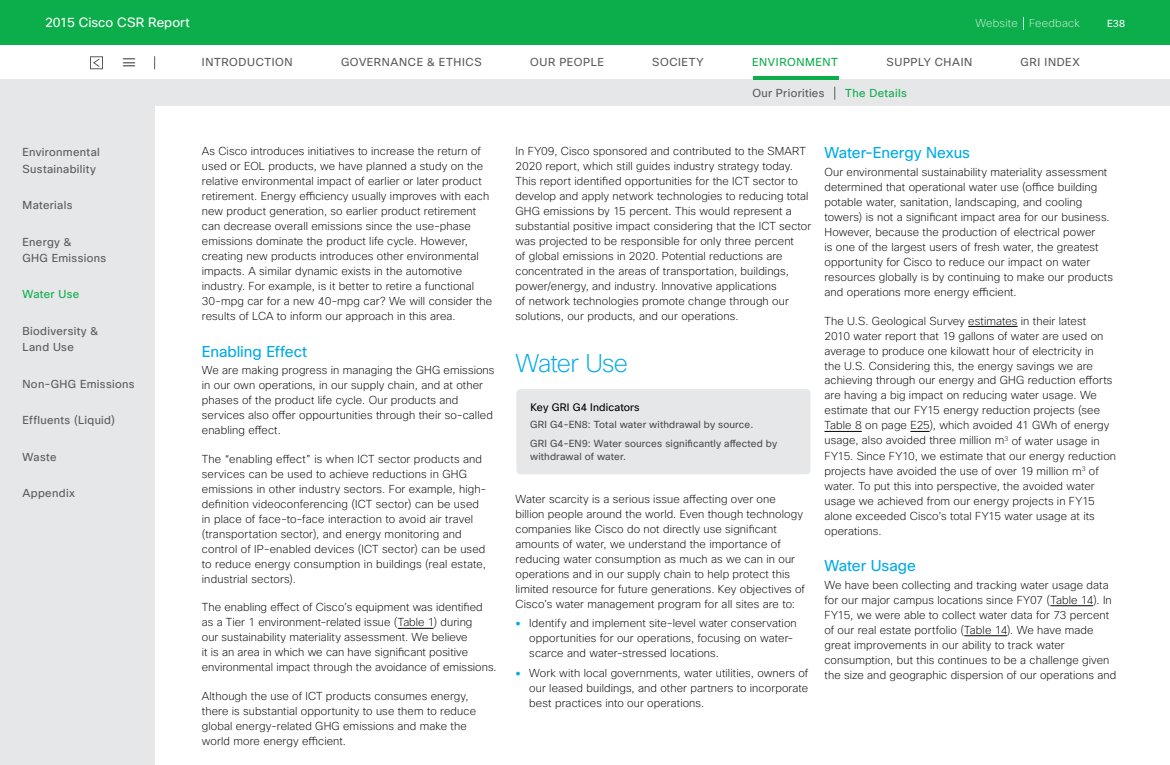
<style>
.page{position:relative;width:1170px;height:765px;background:#fff}
.page>*{position:absolute;margin:0;border:0;box-sizing:border-box;transform-origin:0 0}
.t1{font:200 25px "Cisco Sans";letter-spacing:-.035em;color:#00aae7}
.t2{font:15.25px "Cisco Sans";letter-spacing:-.005em;color:#00aae7}
.t3{font:13.12px "Cisco Sans";letter-spacing:.005em;color:#fff}
.t4{font:200 11.25px/15px "Cisco Sans";letter-spacing:.01em;color:#000}
.t5{font:11.25px/16.2px "Cisco Sans";letter-spacing:.03em;color:#595a5b}
.t6{font:11.25px "Cisco Sans";letter-spacing:.055em;color:#595a5b}
.t7{font:11.25px "Cisco Sans";letter-spacing:.035em;color:#0cad4b}
.t8{font:200 11.25px "Cisco Sans";letter-spacing:.015em;color:#fff}
.t9{font:11.25px "Cisco Sans";letter-spacing:.055em;color:#0cad4b}
.t10{font:10.62px "Cisco Sans";letter-spacing:.01em;color:#000}
.t11{font:10px/19.2px "Cisco Sans";letter-spacing:.01em;color:#4d4d4f}
.t12{font:700 10px "Cisco Sans";color:#595a5b;scale:2 1}
.t13{font:10px "Cisco Sans";color:#fff}
.s1{font-family:"Arial";font-weight:400;font-size:15px;color:#00aae7}
</style>
<div class="page">
<hr style="left:398px;top:628px;width:36px;height:1px;background:#000">
<div style="left:516px;top:389px;width:295px;height:86px;background:#e6e7e8;border-radius:5px"></div>
<div style="left:516px;top:388px;width:295px;height:87px;border:1px solid #fff;border-radius:5px"></div>
<hr style="left:968px;top:326px;width:50px;height:1px;background:#000">
<hr style="left:824px;top:431px;width:38px;height:1px;background:#000">
<svg style="left:910px;top:431px;width:20px;height:1px"></svg>
<hr style="left:1050px;top:606px;width:43px;height:1px;background:#000">
<hr style="left:964px;top:636px;width:43px;height:1px;background:#000">
<div style="left:0;top:106px;width:155px;height:659px;background:#e6e7e8"></div>
<div style="left:0;top:79px;width:1170px;height:27px;background:#e6e7e8"></div>
<div style="left:90px;top:56px;width:13px;height:13px;border:1px solid #595a5b"></div>
<svg style="left:92px;top:58px;width:9px;height:10px"></svg>
<div style="left:0;top:0;width:1170px;height:45px;background:#0cad4b"></div>
<svg style="left:1023px;top:17px;width:1px;height:13px"></svg>
<svg style="left:154px;top:56px;width:1px;height:13px"></svg>
<hr style="left:753px;top:76px;width:85px;height:3px;background:#0cad4b">
<svg style="left:835px;top:87px;width:1px;height:13px"></svg>
<p class="t3" style="left:45px;top:14px;width:146px">2015 Cisco CSR Report</p>
<p class="t8" style="left:976px;top:16px;width:106px">Website Feedback</p>
<p class="t13" style="left:1107px;top:17px;width:19px">E38</p>
<p class="t6" style="left:202px;top:55px;width:92px">INTRODUCTION</p>
<p class="t6" style="left:341px;top:55px;width:142px">GOVERNANCE &amp; ETHICS</p>
<p class="t5" style="left:530px;top:54px;width:75px">OUR PEOPLE</p>
<p class="t6" style="left:652px;top:55px;width:53px">SOCIETY</p>
<p class="t9" style="left:752px;top:55px;width:87px">ENVIRONMENT</p>
<p class="t6" style="left:887px;top:55px;width:87px">SUPPLY CHAIN</p>
<p class="t6" style="left:1021px;top:55px;width:61px">GRI INDEX</p>
<p class="t5" style="left:752px;top:85px;width:74px">Our Priorities</p>
<p class="t7" style="left:845px;top:86px;width:63px">The Details</p>
<p class="t12" style="left:123px;top:56px;width:7px">———</p>
<p class="t5" style="left:22px;top:144px;width:79px">Environmental<br>Sustainability</p>
<p class="t5" style="left:22px;top:197px;width:51px">Materials</p>
<p class="t5" style="left:22px;top:234px;width:85px">Energy &amp;<br>GHG Emissions</p>
<p class="t7" style="left:22px;top:287px;width:58px">Water Use</p>
<p class="t5" style="left:22px;top:323px;width:77px">Biodiversity &amp;<br>Land Use</p>
<p class="t5" style="left:22px;top:376px;width:114px">Non-GHG Emissions</p>
<p class="t5" style="left:22px;top:412px;width:94px">Effluents (Liquid)</p>
<p class="t5" style="left:22px;top:449px;width:36px">Waste</p>
<p class="t5" style="left:22px;top:485px;width:54px">Appendix</p>
<p class="t4" style="left:202px;top:144px;width:292px">As Cisco introduces initiatives to increase the return of used or EOL products, we have planned a study on the relative environmental impact of earlier or later product retirement. Energy efficiency usually improves with each new product generation, so earlier product retirement can decrease overall emissions since the use-phase emissions dominate the product life cycle. However, creating new products introduces other environmental impacts. A similar dynamic exists in the automotive industry. For example, is it better to retire a functional 30-mpg car for a new 40-mpg car? We will consider the results of LCA to inform our approach in this area.</p>
<h2 class="t2" style="left:202px;top:342px;width:107px">Enabling Effect</h2>
<p class="t4" style="left:202px;top:363px;width:294px">We are making progress in managing the GHG emissions in our own operations, in our supply chain, and at other phases of the product life cycle. Our products and services also offer oppourtunities through their so-called enabling effect.</p>
<p class="t4" style="left:202px;top:451px;width:286px">The “enabling effect” is when ICT sector products and services can be used to achieve reductions in GHG emissions in other industry sectors. For example, high&shy;definition videoconferencing (ICT sector) can be used in place of face-to-face interaction to avoid air travel (transportation sector), and energy monitoring and control of IP-enabled devices (ICT sector) can be used to reduce energy consumption in buildings (real estate, industrial sectors).</p>
<p class="t4" style="left:202px;top:600px;width:296px">The enabling effect of Cisco’s equipment was identified as a Tier 1 environment-related issue (Table 1) during<br>our sustainability materiality assessment. We believe<br>it is an area in which we can have significant positive environmental impact through the avoidance of emissions.</p>
<p class="t4" style="left:202px;top:688px;width:276px">Although the use of ICT products consumes energy, there is substantial opportunity to use them to reduce global energy-related GHG emissions and make the world more energy efficient.</p>
<p class="t4" style="left:516px;top:144px;width:297px">In FY09, Cisco sponsored and contributed to the SMART 2020 report, which still guides industry strategy today.<br>This report identified opportunities for the ICT sector to develop and apply network technologies to reducing total GHG emissions by 15 percent. This would represent a substantial positive impact considering that the ICT sector was projected to be responsible for only three percent<br>of global emissions in 2020. Potential reductions are concentrated in the areas of transportation, buildings, power/energy, and industry. Innovative applications<br>of network technologies promote change through our solutions, our products, and our operations.</p>
<h1 class="t1" style="left:516px;top:348px;width:114px">Water Use</h1>
<p class="t10" style="left:530px;top:400px;width:111px">Key GRI G4 Indicators</p>
<p class="t11" style="left:530px;top:415px;width:248px">GRI G4-EN8: Total water withdrawal by source.<br>GRI G4-EN9: Water sources significantly affected by</p>
<p class="t11" style="left:530px;top:446px;width:97px">withdrawal of water.</p>
<p class="t4" style="left:516px;top:491px;width:291px">Water scarcity is a serious issue affecting over one billion people around the world. Even though technology companies like Cisco do not directly use significant amounts of water, we understand the importance of reducing water consumption as much as we can in our operations and in our supply chain to help protect this limited resource for future generations. Key objectives of Cisco’s water management program for all sites are to:</p>
<p class="t4" style="left:529px;top:616px;width:269px;text-indent:-14px"><span class="s1">•</span> Identify and implement site-level water conservation opportunities for our operations, focusing on water&shy;scarce and water-stressed locations.</p>
<p class="t4" style="left:529px;top:666px;width:280px;text-align:justify;text-indent:-14px"><span class="s1">•</span> Work with local governments, water utilities, owners of our leased buildings, and other partners to incorporate best practices into our operations.</p>
<h2 class="t2" style="left:824px;top:143px;width:147px">Water-Energy Nexus</h2>
<p class="t4" style="left:824px;top:165px;width:290px">Our environmental sustainability materiality assessment determined that operational water use (office building potable water, sanitation, landscaping, and cooling towers) is not a significant impact area for our business.<br>However, because the production of electrical power<br>is one of the largest users of fresh water, the greatest opportunity for Cisco to reduce our impact on water resources globally is by continuing to make our products and operations more energy efficient.</p>
<p class="t4" style="left:824px;top:313px;width:293px">The U.S. Geological Survey estimates in their latest<br>2010 water report that 19 gallons of water are used on average to produce one kilowatt hour of electricity in<br>the U.S. Considering this, the energy savings we are achieving through our energy and GHG reduction efforts are having a big impact on reducing water usage. We estimate that our FY15 energy reduction projects (see Table 8 on page E25), which avoided 41 GWh of energy usage, also avoided three million m<sup>3</sup> of water usage in FY15. Since FY10, we estimate that our energy reduction projects have avoided the use of over 19 million m<sup>3</sup> of water. To put this into perspective, the avoided water usage we achieved from our energy projects in FY15 alone exceeded Cisco’s total FY15 water usage at its operations.</p>
<h2 class="t2" style="left:824px;top:556px;width:93px">Water Usage</h2>
<p class="t4" style="left:824px;top:577px;width:293px">We have been collecting and tracking water usage data for our major campus locations since FY07 (Table 14). In FY15, we were able to collect water data for 73 percent of our real estate portfolio (Table 14). We have made great improvements in our ability to track water consumption, but this continues to be a challenge given the size and geographic dispersion of our operations and</p>
</div>
